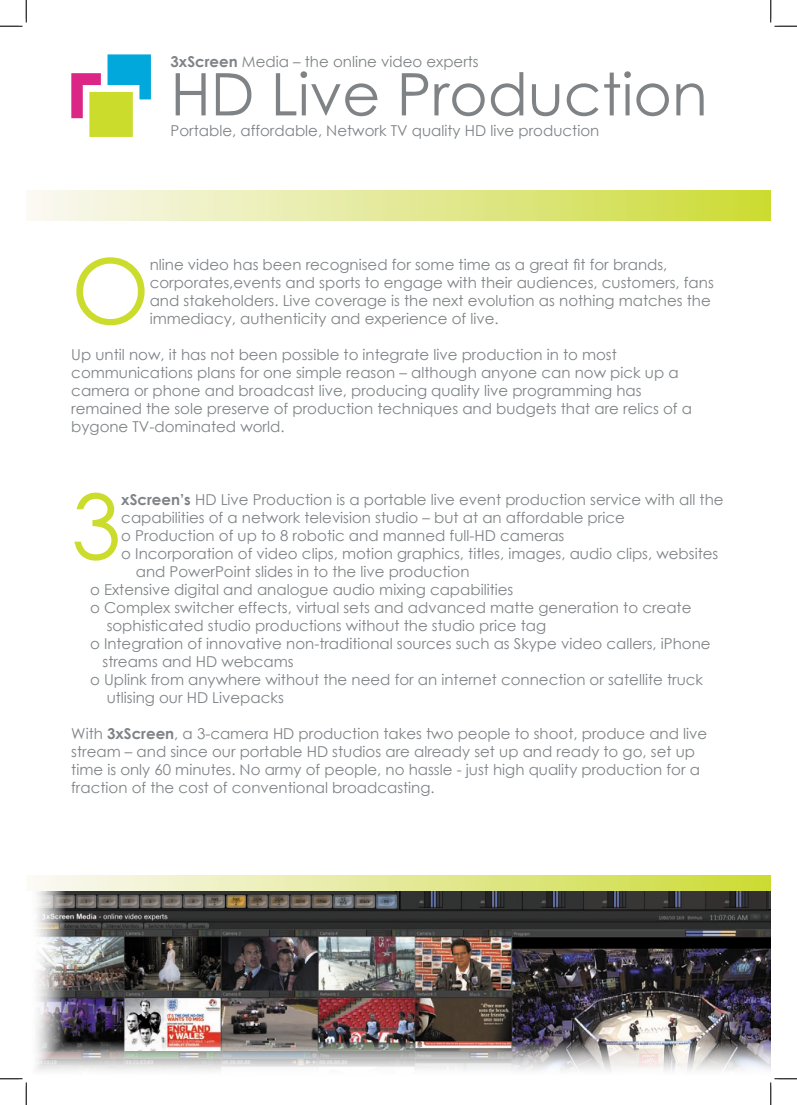
<style>
.page{position:relative;width:797px;height:1105px;background:#fff}
.page>*{position:absolute;margin:0;border:0;box-sizing:border-box;transform-origin:0 0}
.t1{font:90.12px "Century Gothic";color:#cbdc2c}
.t2{font:58.75px "Century Gothic";color:#7f8386}
.t3{font:15px/18px "Century Gothic";color:#7f8386}
.s1{font-weight:700}
</style>
<div class="page">
<img style="left:31px;top:890px;width:739px;height:181px">
<div style="left:26px;top:190px;width:744px;height:30px;background:linear-gradient(to right,#fbf9f6,#ccdb37)"></div>
<svg style="left:31px;top:875px;width:739px;height:15px;background:#e3e997"></svg>
<svg style="left:71px;top:54px;width:80px;height:83px"></svg>
<svg style="left:0;top:0;width:27px;height:27px"></svg>
<svg style="left:0;top:1078px;width:27px;height:27px"></svg>
<svg style="left:770px;top:0;width:27px;height:27px"></svg>
<svg style="left:770px;top:1078px;width:27px;height:27px"></svg>
<p class="t3" style="left:171px;top:53px;width:310px"><span class="s1">3xScreen</span> Media – the online video experts</p>
<p class="t2" style="left:170px;top:53px;width:538px">HD Live Production</p>
<p class="t3" style="left:170px;top:122px;width:430px">Portable, affordable, Network TV quality HD live production</p>
<p class="t1" style="left:71px;top:228px;width:80px">O</p>
<p class="t3" style="left:150px;top:255px;width:565px">nline video has been recognised for some time as a great fit for brands, corporates,events and sports to engage with their audiences, customers, fans and stakeholders. Live coverage is the next evolution as nothing matches the immediacy, authenticity and experience of live.</p>
<p class="t3" style="left:71px;top:345px;width:547px">Up until now, it has not been possible to integrate live production in to most</p>
<p class="t3" style="left:71px;top:363px;width:609px">communications plans for one simple reason – although anyone can now pick up a</p>
<p class="t3" style="left:71px;top:381px;width:572px">camera or phone and broadcast live, producing quality live programming has</p>
<p class="t3" style="left:71px;top:399px;width:622px">remained the sole preserve of production techniques and budgets that are relics of a</p>
<p class="t3" style="left:71px;top:417px;width:215px">bygone TV-dominated world.</p>
<p class="t1" style="left:71px;top:463px;width:51px">3</p>
<p class="t3" style="left:121px;top:490px;width:603px"><span class="s1">xScreen’s</span> HD Live Production is a portable live event production service with all the capabilities of a network television studio – but at an affordable price</p>
<p class="t3" style="left:121px;top:526px;width:444px">o Production of up to 8 robotic and manned full-HD cameras</p>
<p class="t3" style="left:121px;top:544px;width:598px">o Incorporation of video clips, motion graphics, titles, images, audio clips, websites</p>
<p class="t3" style="left:136px;top:562px;width:335px">and PowerPoint slides in to the live production</p>
<p class="t3" style="left:90px;top:580px;width:425px">o Extensive digital and analogue audio mixing capabilities</p>
<p class="t3" style="left:90px;top:598px;width:603px">o Complex switcher effects, virtual sets and advanced matte generation to create</p>
<p class="t3" style="left:107px;top:616px;width:441px">sophisticated studio productions without the studio price tag</p>
<p class="t3" style="left:90px;top:634px;width:622px">o Integration of innovative non-traditional sources such as Skype video callers, iPhone</p>
<p class="t3" style="left:102px;top:652px;width:193px">streams and HD webcams</p>
<p class="t3" style="left:90px;top:670px;width:614px">o Uplink from anywhere without the need for an internet connection or satellite truck</p>
<p class="t3" style="left:107px;top:688px;width:179px">utlising our HD Livepacks</p>
<p class="t3" style="left:71px;top:724px;width:637px">With <span class="s1">3xScreen</span>, a 3-camera HD production takes two people to shoot, produce and live stream – and since our portable HD studios are already set up and ready to go, set up</p>
<p class="t3" style="left:71px;top:760px;width:630px">time is only 60 minutes. No army of people, no hassle - just high quality production for a fraction of the cost of conventional broadcasting.</p>
</div>
